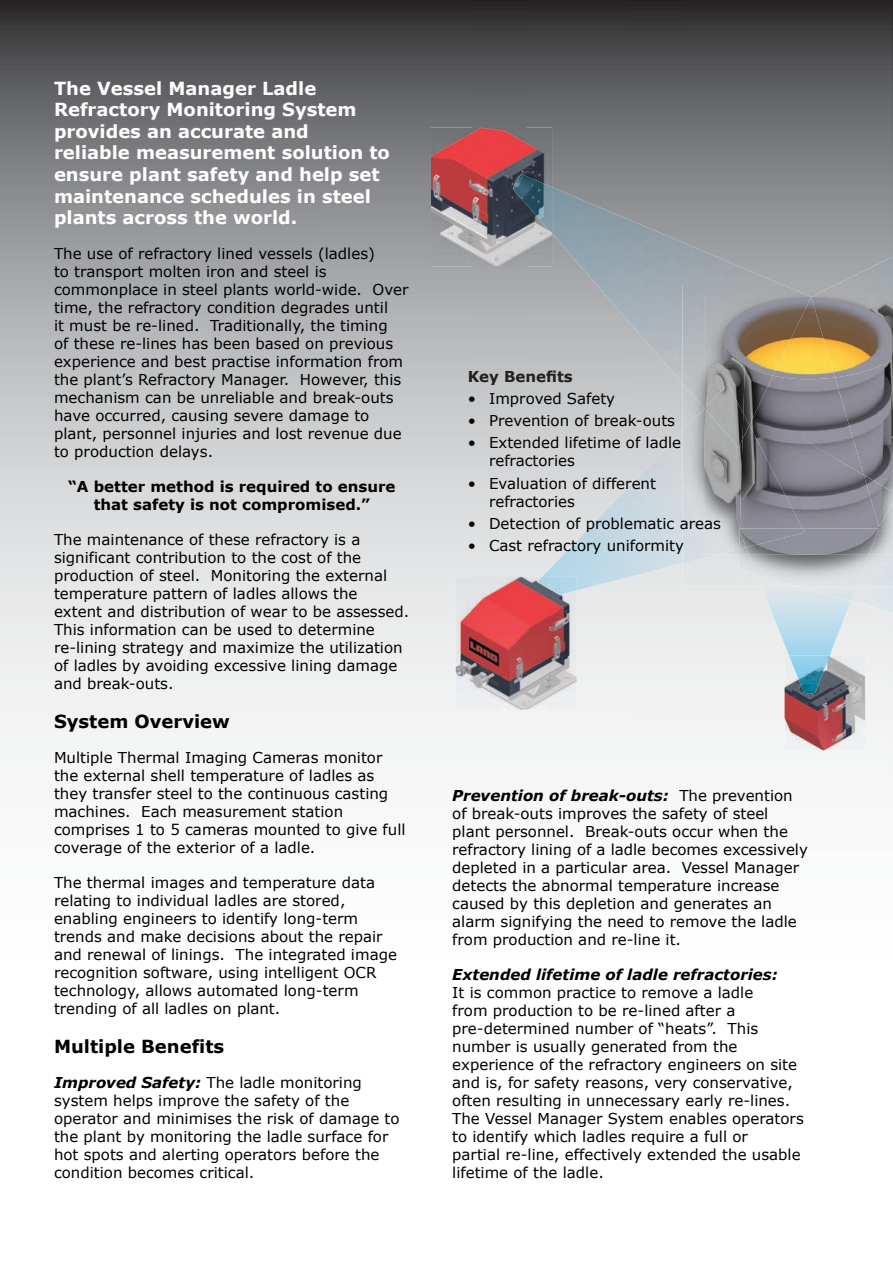
<style>
.page{position:relative;width:893px;height:1263px;background:#fff}
.page>*{position:absolute;margin:0;border:0;box-sizing:border-box;transform-origin:0 0}
.t1{font:700 18px/21.6px "Verdana";color:#fff}
.t2{font:700 18px "Verdana";color:#000}
.t3{font:15px/18px "Verdana";color:#000}
.t4{font:700 15px/18px "Verdana";color:#000;text-align:center}
.t5{font:italic 700 15px "Verdana";color:#000}
.t6{font:700 15px "Verdana";color:#231f20}
.s1{font-weight:700;font-style:italic}
</style>
<div class="page">
<img style="left:0;top:0;width:315px;height:755px">
<div style="left:851px;top:613px;width:42px;height:124px;background:#eeeff0"></div>
<img style="left:315px;top:0;width:157px;height:685px">
<img style="left:526px;top:0;width:105px;height:685px">
<img style="left:683px;top:0;width:210px;height:286px">
<img style="left:630px;top:0;width:53px;height:187px">
<img style="left:472px;top:0;width:54px;height:128px">
<div style="left:682px;top:408px;width:56px;height:179px;background:#e3e4e5"></div>
<img style="left:431px;top:128px;width:121px;height:138px">
<img style="left:456px;top:577px;width:121px;height:133px">
<img style="left:784px;top:655px;width:81px;height:95px">
<img style="left:762px;top:587px;width:89px;height:68px">
<img style="left:789px;top:655px;width:41px;height:39px">
<img style="left:552px;top:187px;width:233px;height:196px">
<img style="left:682px;top:286px;width:129px;height:122px">
<img style="left:704px;top:297px;width:107px;height:87px">
<img style="left:513px;top:174px;width:39px;height:60px">
<img style="left:542px;top:431px;width:140px;height:159px">
<img style="left:682px;top:409px;width:35px;height:154px">
<img style="left:704px;top:447px;width:34px;height:108px">
<img style="left:537px;top:577px;width:40px;height:18px">
<img style="left:704px;top:384px;width:34px;height:63px">
<div style="left:833px;top:257px;width:60px;height:29px;background:#a2a6a9"></div>
<img style="left:811px;top:286px;width:82px;height:90px">
<img style="left:738px;top:376px;width:155px;height:211px">
<img style="left:851px;top:587px;width:5px;height:14px">
<img style="left:749px;top:555px;width:120px;height:32px">
<img style="left:746px;top:529px;width:133px;height:26px">
<img style="left:743px;top:365px;width:30px;height:60px">
<img style="left:739px;top:425px;width:63px;height:124px">
<img style="left:740px;top:529px;width:64px;height:18px">
<img style="left:742px;top:413px;width:7px;height:26px">
<img style="left:835px;top:360px;width:58px;height:167px">
<img style="left:797px;top:587px;width:54px;height:14px">
<img style="left:759px;top:576px;width:39px;height:11px">
<img style="left:790px;top:431px;width:74px;height:44px">
<img style="left:864px;top:475px;width:29px;height:17px">
<p class="t1" style="left:54px;top:77px;width:337px">The Vessel Manager Ladle<br>Refractory Monitoring System provides an accurate and<br>reliable measurement solution to ensure plant safety and help set maintenance schedules in steel plants across the world.</p>
<p class="t3" style="left:54px;top:245px;width:356px">The use of refractory lined vessels (ladles)<br>to transport molten iron and steel is commonplace in steel plants world-wide. Over time, the refractory condition degrades until<br>it must be re-lined. Traditionally, the timing<br>of these re-lines has been based on previous experience and best practise information from the plant’s Refractory Manager. However, this mechanism can be unreliable and break-outs have occurred, causing severe damage to plant, personnel injuries and lost revenue due to production delays.</p>
<p class="t4" style="left:68px;top:477px;width:329px">“A better method is required to ensure that safety is not compromised.”</p>
<p class="t3" style="left:54px;top:531px;width:357px">The maintenance of these refractory is a significant contribution to the cost of the production of steel. Monitoring the external temperature pattern of ladles allows the extent and distribution of wear to be assessed.<br>This information can be used to determine re-lining strategy and maximize the utilization of ladles by avoiding excessive lining damage and break-outs.</p>
<p class="t2" style="left:54px;top:708px;width:177px">System Overview</p>
<p class="t3" style="left:54px;top:748px;width:353px">Multiple Thermal Imaging Cameras monitor the external shell temperature of ladles as they transfer steel to the continuous casting machines. Each measurement station comprises 1 to 5 cameras mounted to give full coverage of the exterior of a ladle.</p>
<p class="t3" style="left:54px;top:873px;width:344px">The thermal images and temperature data relating to individual ladles are stored, enabling engineers to identify long-term trends and make decisions about the repair and renewal of linings. The integrated image recognition software, using intelligent OCR technology, allows automated long-term trending of all ladles on plant.</p>
<p class="t2" style="left:54px;top:1033px;width:172px">Multiple Benefits</p>
<p class="t3" style="left:54px;top:1073px;width:347px"><span class="s1">Improved Safety:</span> The ladle monitoring system helps improve the safety of the operator and minimises the risk of damage to the plant by monitoring the ladle surface for hot spots and alerting operators before the condition becomes critical.</p>
<p class="t6" style="left:468px;top:365px;width:107px">Key Benefits</p>
<p class="t3" style="left:468px;top:389px;width:149px">• Improved Safety</p>
<p class="t3" style="left:468px;top:411px;width:209px">• Prevention of break-outs</p>
<p class="t3" style="left:489px;top:434px;width:194px;text-indent:-21px">• Extended lifetime of ladle refractories</p>
<p class="t3" style="left:489px;top:474px;width:168px;text-indent:-21px">• Evaluation of different refractories</p>
<p class="t3" style="left:468px;top:514px;width:255px">• Detection of problematic areas</p>
<p class="t3" style="left:468px;top:536px;width:218px">• Cast refractory uniformity</p>
<p class="t3" style="left:452px;top:787px;width:357px"><span class="s1">Prevention of break-outs:</span> The prevention of break-outs improves the safety of steel plant personnel. Break-outs occur when the refractory lining of a ladle becomes excessively depleted in a particular area. Vessel Manager detects the abnormal temperature increase caused by this depletion and generates an alarm signifying the need to remove the ladle from production and re-line it.</p>
<p class="t5" style="left:452px;top:964px;width:327px">Extended lifetime of ladle refractories:</p>
<p class="t3" style="left:452px;top:984px;width:353px">It is common practice to remove a ladle<br>from production to be re-lined after a pre-determined number of “heats”. This number is usually generated from the experience of the refractory engineers on site and is, for safety reasons, very conservative, often resulting in unnecessary early re-lines.<br>The Vessel Manager System enables operators to identify which ladles require a full or<br>partial re-line, effectively extended the usable lifetime of the ladle.</p>
</div>
